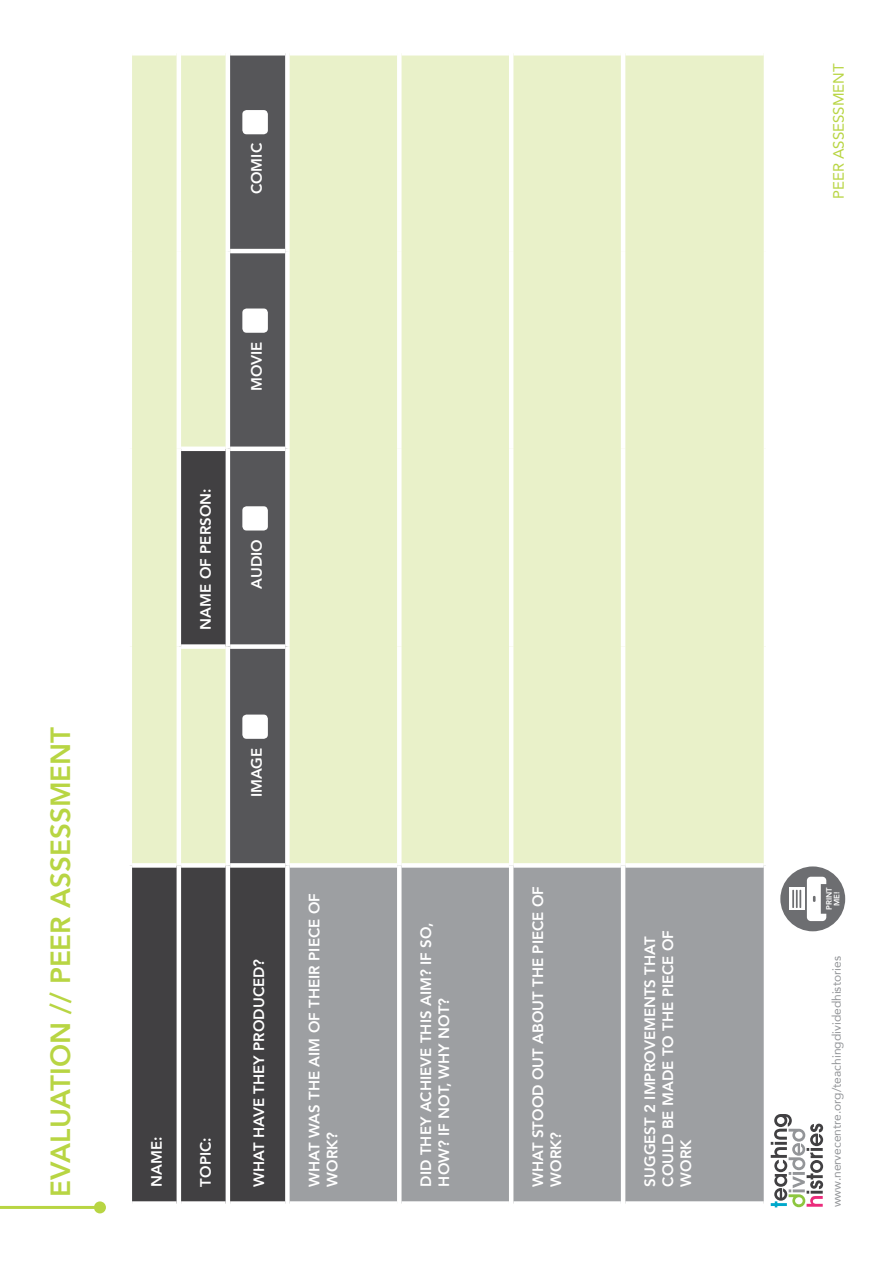
<style>
.page{position:relative;width:893px;height:1263px;background:#fff}
.page>*{position:absolute;margin:0;border:0;box-sizing:border-box;transform-origin:0 0}
.t1{font:800 27.75px "Avenir";color:#b8d543}
.t2{font:800 15px/18px "Avenir";color:#fff}
.t3{font:15px "Avenir";color:#b8d543}
.t4{font:12px "Avenir";color:#939598}
.t5{font:800 7.8px/7.5px "Avenir";color:#fff;text-align:center}
</style>
<div class="page">
<svg style="left:771px;top:1114px;width:52px;height:93px"></svg>
<div style="left:779px;top:865px;width:67px;height:67px;background:#6d6e71;border-radius:50%"></div>
<div style="left:778px;top:864px;width:69px;height:69px;border:2px solid #fff;border-radius:50%"></div>
<svg style="left:789px;top:888px;width:15px;height:22px"></svg>
<svg style="left:807px;top:877px;width:19px;height:44px"></svg>
<svg style="left:792px;top:890px;width:9px;height:18px"></svg>
<hr style="left:0;top:1206px;width:100px;height:3px;background:#b8d543">
<div style="left:94px;top:1201px;width:12px;height:12px;background:#b8d543;border-radius:50%"></div>
<div style="left:132px;top:868px;width:153px;height:333px;background:#414042"></div>
<div style="left:132px;top:56px;width:632px;height:807px;background:#e9f1c9"></div>
<div style="left:230px;top:56px;width:55px;height:807px;background:#565659"></div>
<div style="left:290px;top:868px;width:474px;height:333px;background:#9d9fa2"></div>
<hr style="left:177px;top:865px;width:4px;height:341px;background:#fff">
<hr style="left:177px;top:647px;width:4px;height:218px;background:#fff">
<hr style="left:177px;top:251px;width:4px;height:198px;background:#fff">
<hr style="left:177px;top:51px;width:4px;height:200px;background:#fff">
<div style="left:230px;top:644px;width:55px;height:5px;background:#fff"></div>
<div style="left:230px;top:446px;width:55px;height:5px;background:#fff"></div>
<hr style="left:230px;top:249px;width:55px;height:4px;background:#fff">
<div style="left:397px;top:865px;width:5px;height:341px;background:#fff"></div>
<hr style="left:509px;top:865px;width:4px;height:341px;background:#fff">
<hr style="left:621px;top:865px;width:4px;height:341px;background:#fff">
<hr style="left:226px;top:865px;width:4px;height:341px;background:#fff">
<hr style="left:226px;top:647px;width:4px;height:218px;background:#fff">
<hr style="left:226px;top:251px;width:4px;height:198px;background:#fff">
<hr style="left:226px;top:51px;width:4px;height:200px;background:#fff">
<hr style="left:177px;top:449px;width:4px;height:198px;background:#fff">
<div style="left:181px;top:644px;width:45px;height:5px;background:#fff"></div>
<div style="left:181px;top:446px;width:45px;height:5px;background:#fff"></div>
<hr style="left:226px;top:449px;width:4px;height:198px;background:#fff">
<div style="left:285px;top:647px;width:5px;height:218px;background:#fff"></div>
<div style="left:285px;top:449px;width:5px;height:198px;background:#fff"></div>
<div style="left:285px;top:251px;width:5px;height:198px;background:#fff"></div>
<div style="left:285px;top:51px;width:5px;height:200px;background:#fff"></div>
<div style="left:397px;top:647px;width:5px;height:218px;background:#fff"></div>
<div style="left:397px;top:449px;width:5px;height:198px;background:#fff"></div>
<div style="left:397px;top:251px;width:5px;height:198px;background:#fff"></div>
<div style="left:397px;top:51px;width:5px;height:200px;background:#fff"></div>
<hr style="left:509px;top:647px;width:4px;height:218px;background:#fff">
<hr style="left:509px;top:449px;width:4px;height:198px;background:#fff">
<hr style="left:509px;top:251px;width:4px;height:198px;background:#fff">
<hr style="left:509px;top:51px;width:4px;height:200px;background:#fff">
<hr style="left:621px;top:647px;width:4px;height:218px;background:#fff">
<hr style="left:621px;top:449px;width:4px;height:198px;background:#fff">
<hr style="left:621px;top:251px;width:4px;height:198px;background:#fff">
<hr style="left:621px;top:51px;width:4px;height:200px;background:#fff">
<div style="left:242px;top:714px;width:26px;height:25px;background:#fff;border-radius:4px"></div>
<div style="left:242px;top:506px;width:26px;height:24px;background:#fff;border-radius:4px"></div>
<div style="left:242px;top:308px;width:26px;height:25px;background:#fff;border-radius:4px"></div>
<div style="left:242px;top:110px;width:26px;height:24px;background:#fff;border-radius:4px"></div>
<h1 class="t1" style="left:35px;top:1197px;width:471px;rotate:-90deg">EVALUATION // PEER ASSESSMENT</h1>
<p class="t2" style="left:247px;top:194px;width:53px;rotate:-90deg">COMIC</p>
<p class="t2" style="left:196px;top:630px;width:143px;rotate:-90deg">NAME OF PERSON:</p>
<p class="t2" style="left:247px;top:391px;width:51px;rotate:-90deg">MOVIE</p>
<p class="t2" style="left:247px;top:589px;width:51px;rotate:-90deg">AUDIO</p>
<p class="t2" style="left:247px;top:797px;width:51px;rotate:-90deg">IMAGE</p>
<p class="t2" style="left:147px;top:1186px;width:52px;rotate:-90deg">NAME:</p>
<p class="t2" style="left:196px;top:1186px;width:51px;rotate:-90deg">TOPIC:</p>
<p class="t2" style="left:249px;top:1186px;width:229px;rotate:-90deg">WHAT HAVE THEY PRODUCED?</p>
<p class="t2" style="left:304px;top:1186px;width:295px;rotate:-90deg">WHAT WAS THE AIM OF THEIR PIECE OF<br>WORK?</p>
<p class="t2" style="left:416px;top:1186px;width:266px;rotate:-90deg">DID THEY ACHIEVE THIS AIM? IF SO,<br>HOW? IF NOT, WHY NOT?</p>
<p class="t2" style="left:528px;top:1186px;width:302px;rotate:-90deg">WHAT STOOD OUT ABOUT THE PIECE OF<br>WORK?</p>
<p class="t2" style="left:640px;top:1186px;width:258px;rotate:-90deg">SUGGEST 2 IMPROVEMENTS THAT<br>COULD BE MADE TO THE PIECE OF<br>WORK</p>
<p class="t3" style="left:827px;top:199px;width:137px;rotate:-90deg">PEER ASSESSMENT</p>
<p class="t5" style="left:825px;top:910px;width:24px;rotate:-90deg">PRINT<br>ME!</p>
<p class="t4" style="left:827px;top:1207px;width:253px;rotate:-90deg">www.nervecentre.org/teachingdividedhistories</p>
</div>
